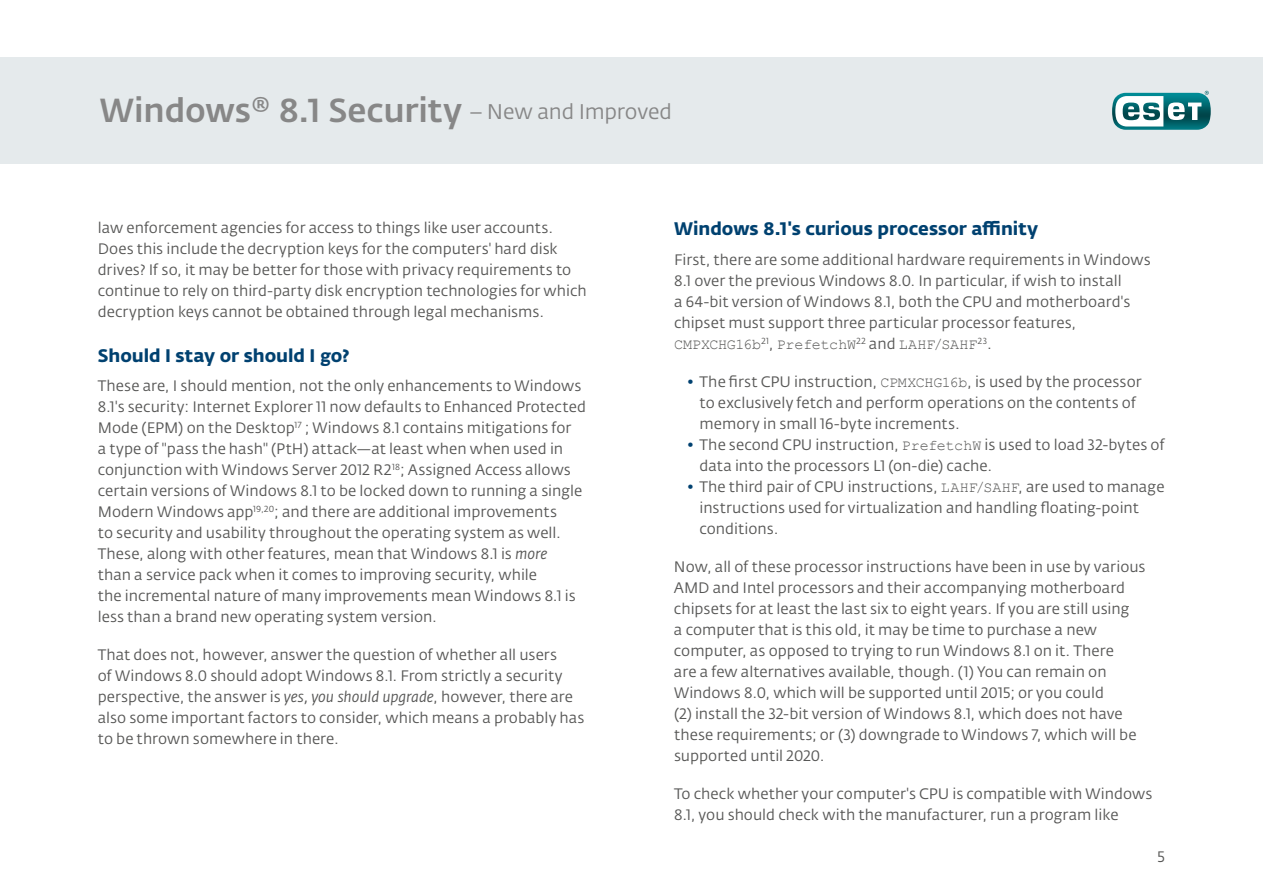
<style>
.page{position:relative;width:1263px;height:893px;background:#fff}
.page>*{position:absolute;margin:0;border:0;box-sizing:border-box;transform-origin:0 0}
.t1{font:500 33px "Fedra Sans Alt Pro";letter-spacing:-.005em;color:#878787}
.t2{font:700 18px "Fedra Sans Alt Pro";color:#004170}
.t3{font:15px/21px "Fedra Sans Alt Pro";color:#575756}
.t4{font:15px "Courier New";letter-spacing:-.01em;color:#575756}
.s1{font-weight:400;font-size:21px}
.s2{font-style:italic}
.s3{font-family:"Fedra Sans Alt Pro"}
.s4{color:#004170}
.s5{font-family:"Courier New"}
</style>
<div class="page">
<div style="left:0;top:57px;width:1263px;height:107px;background:#e5eaec"></div>
<svg style="left:1112px;top:91px;width:99px;height:39px;background:#6da7ac"></svg>
<h1 class="t1" style="left:100px;top:90px;width:574px">Windows® 8.1 Security <span class="s1">– New and Improved</span></h1>
<p class="t3" style="left:98px;top:217px;width:490px">law enforcement agencies for access to things like user accounts.<br>Does this include the decryption keys for the computers' hard disk drives? If so, it may be better for those with privacy requirements to continue to rely on third-party disk encryption technologies for which decryption keys cannot be obtained through legal mechanisms.</p>
<p class="t2" style="left:98px;top:344px;width:253px">Should I stay or should I go?</p>
<p class="t3" style="left:98px;top:376px;width:490px">These are, I should mention, not the only enhancements to Windows 8.1's security: Internet Explorer 11 now defaults to Enhanced Protected Mode (EPM) on the Desktop<sup>17</sup> ; Windows 8.1 contains mitigations for<br>a type of "pass the hash" (PtH) attack—at least when when used in conjunction with Windows Server 2012 R2<sup>18</sup>; Assigned Access allows certain versions of Windows 8.1 to be locked down to running a single Modern Windows app<sup>19,20</sup>; and there are additional improvements<br>to security and usability throughout the operating system as well.<br>These, along with other features, mean that Windows 8.1 is <span class="s2">more<br></span>than a service pack when it comes to improving security, while<br>the incremental nature of many improvements mean Windows 8.1 is less than a brand new operating system version.</p>
<p class="t3" style="left:98px;top:645px;width:488px">That does not, however, answer the question of whether all users<br>of Windows 8.0 should adopt Windows 8.1. From strictly a security perspective, the answer is <span class="s2">yes, you should upgrade</span>, however, there are also some important factors to consider, which means a probably has to be thrown somewhere in there.</p>
<p class="t2" style="left:674px;top:218px;width:366px">Windows 8.1's curious processor affinity</p>
<p class="t3" style="left:674px;top:249px;width:478px">First, there are some additional hardware requirements in Windows 8.1 over the previous Windows 8.0. In particular, if wish to install<br>a 64‑bit version of Windows 8.1, both the CPU and motherboard's chipset must support three particular processor features,</p>
<p class="t4" style="left:674px;top:335px;width:319px">CMPXCHG16b<sup>21</sup><span class="s3">,</span> PrefetchW<sup>22</sup> <span class="s3">and</span> LAHF/SAHF<sup>23</sup><span class="s3">.</span></p>
<p class="t3" style="left:699px;top:371px;width:444px;text-indent:-13px"><span class="s4">•</span> The first CPU instruction, <span class="s5">CPMXCHG16b</span>, is used by the processor to exclusively fetch and perform operations on the contents of memory in small 16-byte increments.</p>
<p class="t3" style="left:699px;top:434px;width:467px;text-indent:-13px"><span class="s4">•</span> The second CPU instruction, <span class="s5">PrefetchW</span> is used to load 32-bytes of data into the processors L1 (on-die) cache.</p>
<p class="t3" style="left:699px;top:476px;width:466px;text-indent:-13px"><span class="s4">•</span> The third pair of CPU instructions, <span class="s5">LAHF/SAHF</span>, are used to manage instructions used for virtualization and handling floating-point conditions.</p>
<p class="t3" style="left:674px;top:556px;width:473px">Now, all of these processor instructions have been in use by various AMD and Intel processors and their accompanying motherboard chipsets for at least the last six to eight years. If you are still using<br>a computer that is this old, it may be time to purchase a new computer, as opposed to trying to run Windows 8.1 on it. There<br>are a few alternatives available, though. (1) You can remain on Windows 8.0, which will be supported until 2015; or you could<br>(2) install the 32‑bit version of Windows 8.1, which does not have these requirements; or (3) downgrade to Windows 7, which will be supported until 2020.</p>
<p class="t3" style="left:674px;top:783px;width:480px">To check whether your computer's CPU is compatible with Windows<br>8.1, you should check with the manufacturer, run a program like</p>
<p class="t3" style="left:1157px;top:846px;width:9px">5</p>
</div>
